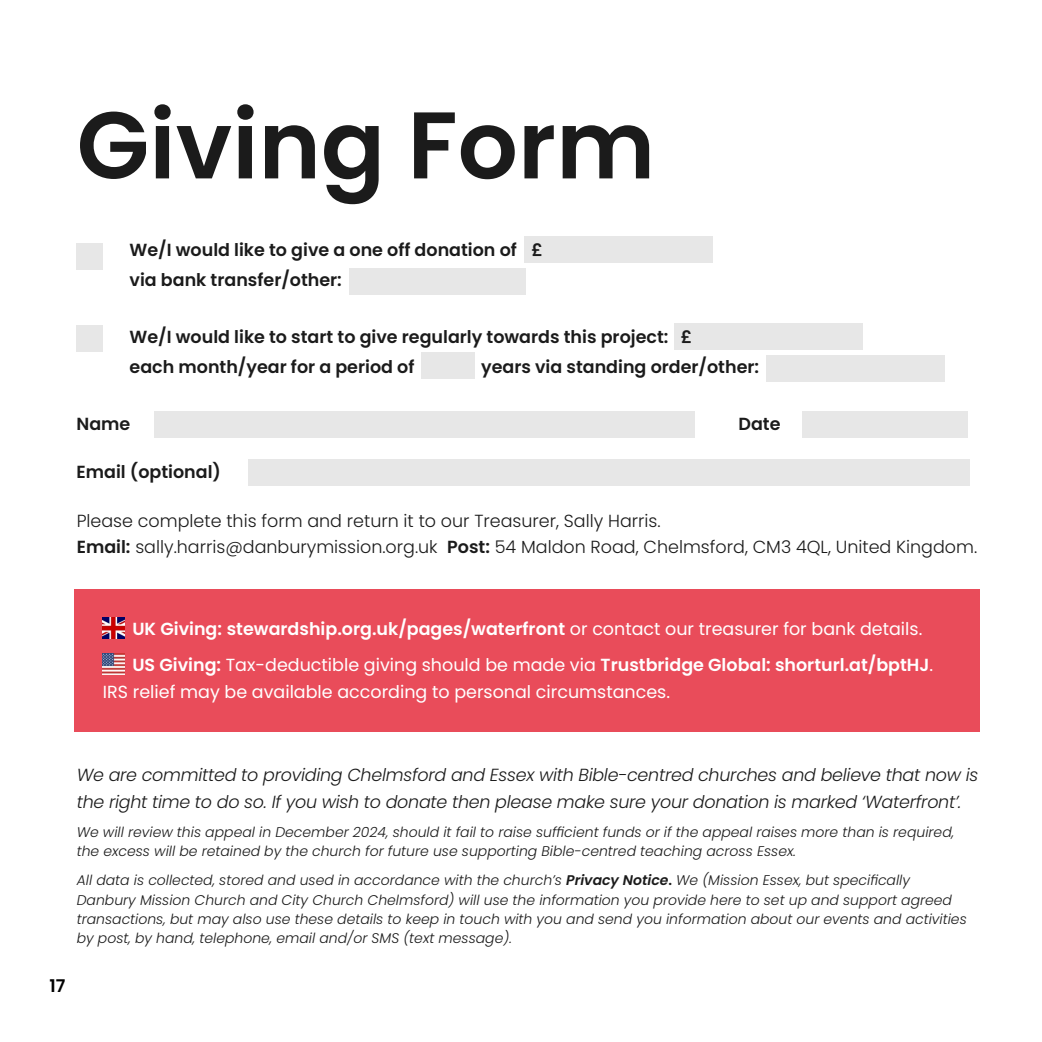
<style>
.page{position:relative;width:1042px;height:1042px;background:#fff}
.page>*{position:absolute;margin:0;border:0;box-sizing:border-box;transform-origin:0 0}
.t1{font:600 94.5px "Poppins";color:#1b1b1b}
.t2{font:600 17.5px/29.8px "Poppins";color:#1b1b1b}
.t3{font:italic 300 17.5px/26.2px "Poppins";letter-spacing:-.015em;color:#1b1b1b}
.t4{font:600 17.5px/36.2px "Poppins";color:#fff}
.t5{font:300 17.5px/26.2px "Poppins";color:#1b1b1b}
.t6{font:17.5px "Poppins";color:#fff}
.t7{font:600 17.5px "Poppins";color:#000}
.t8{font:italic 300 14px/19.2px "Poppins";color:#1b1b1b}
.s1{font-weight:600}
.s2{font-weight:400}
.s3{font-weight:600;font-style:normal}
</style>
<div class="page">
<div style="left:674px;top:324px;width:189px;height:26px;background:#e7e7e7"></div>
<div style="left:421px;top:353px;width:54px;height:26px;background:#e7e7e7"></div>
<div style="left:524px;top:236px;width:188px;height:27px;background:#e7e7e7"></div>
<div style="left:154px;top:411px;width:540px;height:26px;background:#e7e7e7"></div>
<div style="left:802px;top:411px;width:165px;height:26px;background:#e7e7e7"></div>
<div style="left:248px;top:459px;width:721px;height:26px;background:#e7e7e7"></div>
<div style="left:77px;top:243px;width:26px;height:26px;background:#e7e7e7"></div>
<div style="left:77px;top:325px;width:26px;height:27px;background:#e7e7e7"></div>
<div style="left:766px;top:355px;width:179px;height:27px;background:#e7e7e7"></div>
<div style="left:349px;top:269px;width:176px;height:26px;background:#e7e7e7"></div>
<div style="left:74px;top:589px;width:905px;height:143px;background:#e94c5a"></div>
<img style="left:103px;top:617px;width:21px;height:21px">
<img style="left:103px;top:653px;width:21px;height:22px">
<h1 class="t1" style="left:77px;top:90px;width:580px">Giving Form</h1>
<p class="t2" style="left:130px;top:235px;width:415px">We/I would like to give a one off donation of £ via bank transfer/other:</p>
<p class="t2" style="left:130px;top:322px;width:564px">We/I would like to start to give regularly towards this project: £ each month/year for a period of</p>
<p class="t2" style="left:481px;top:352px;width:279px">years via standing order/other:</p>
<p class="t2" style="left:77px;top:409px;width:55px">Name</p>
<p class="t2" style="left:738px;top:409px;width:43px">Date</p>
<p class="t2" style="left:77px;top:457px;width:146px">Email (optional)</p>
<p class="t5" style="left:77px;top:508px;width:902px">Please complete this form and return it to our Treasurer, Sally Harris.<br><span class="s1">Email:</span> sally.harris@danburymission.org.uk <span class="s1">Post:</span> 54 Maldon Road, Chelmsford, CM3 4QL, United Kingdom.</p>
<p class="t4" style="left:132px;top:611px;width:802px">UK Giving: stewardship.org.uk/pages/waterfront <span class="s2">or contact our treasurer for bank details.<br></span>US Giving: <span class="s2">Tax-deductible giving should be made via</span> Trustbridge Global: shorturl.at/bptHJ<span class="s2">.</span></p>
<p class="t6" style="left:103px;top:681px;width:569px">IRS relief may be available according to personal circumstances.</p>
<p class="t3" style="left:77px;top:762px;width:903px">We are committed to providing Chelmsford and Essex with Bible-centred churches and believe that now is the right time to do so. If you wish to donate then please make sure your donation is marked ‘Waterfront’.</p>
<p class="t8" style="left:77px;top:822px;width:879px">We will review this appeal in December 2024, should it fail to raise sufficient funds or if the appeal raises more than is required, the excess will be retained by the church for future use supporting Bible-centred teaching across Essex.</p>
<p class="t8" style="left:77px;top:871px;width:891px">All data is collected, stored and used in accordance with the church’s <span class="s1">Privacy Notice</span><span class="s3">.</span> We (Mission Essex, but specifically Danbury Mission Church and City Church Chelmsford) will use the information you provide here to set up and support agreed transactions, but may also use these details to keep in touch with you and send you information about our events and activities by post, by hand, telephone, email and/or SMS (text message).</p>
<p class="t7" style="left:50px;top:976px;width:17px">17</p>
</div>
